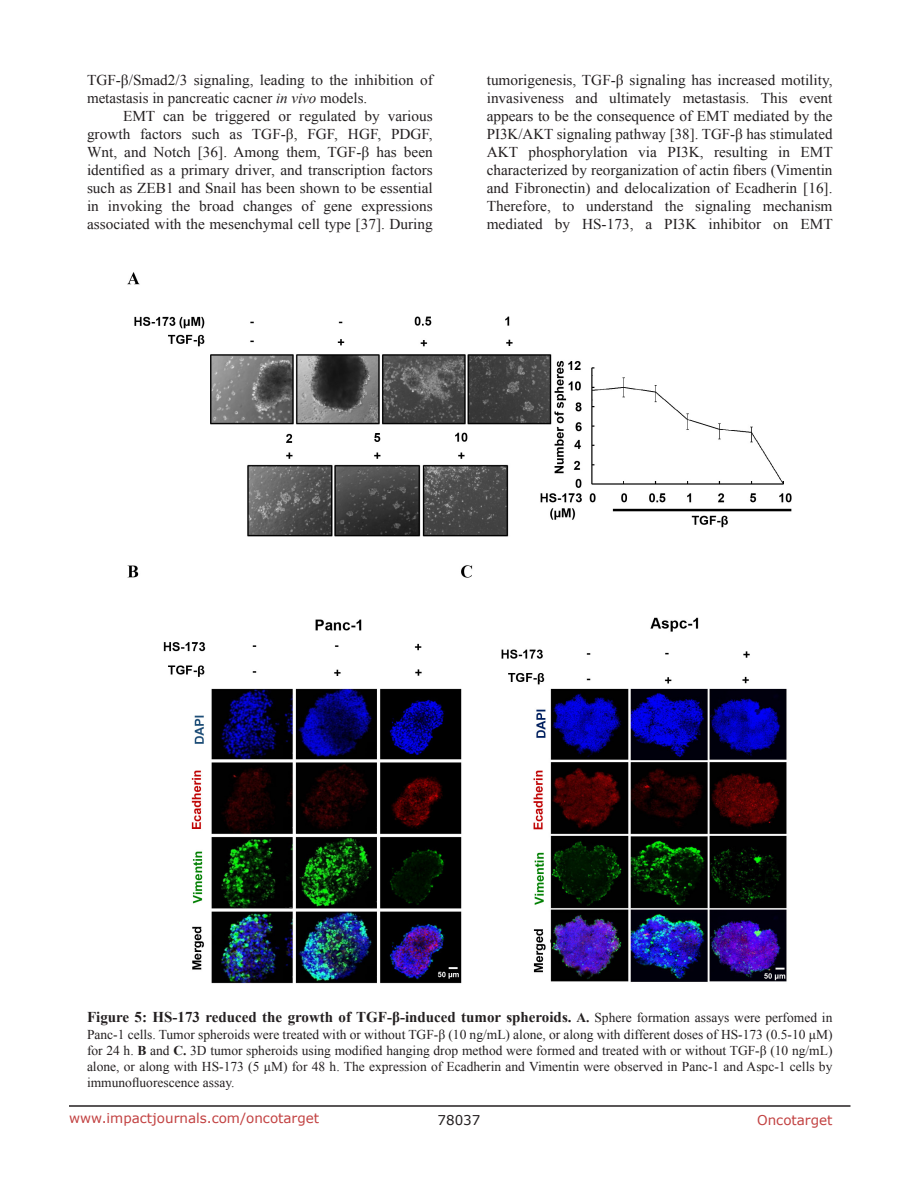
<style>
.page{position:relative;width:918px;height:1188px;background:#fff}
.page>*{position:absolute;margin:0;border:0;box-sizing:border-box;transform-origin:0 0}
.BodyText{font:15px/18px "Times New Roman";color:#231f20;text-align:justify}
.figuretext{font:700 15px "Times New Roman";color:#231f20}
.figuretext-2{font:13.5px/16.2px "Times New Roman";color:#231f20;text-align:justify}
.t1{font:13.5px "Verdana";color:#c24141}
.t2{font:13.5px "Verdana";color:#231f20}
.s1{font-style:italic}
.s2{font-size:13.5px}
.s3{font-weight:400;font-size:13.5px}
.s4{font-weight:700}
</style>
<div class="page">
<hr style="left:69px;top:1105px;width:781px;height:2px;background:#231f20">
<img style="left:127px;top:272px;width:665px;height:712px">
<p class="BodyText" style="left:87px;top:71px;width:347px">TGF-β/Smad2/3 signaling, leading to the inhibition of metastasis in pancreatic cacner <span class="s1">in vivo</span> models.</p>
<p class="BodyText" style="left:87px;top:107px;width:347px;text-indent:36px">EMT can be triggered or regulated by various growth factors such as TGF-β, FGF, HGF, PDGF, Wnt, and Notch [36]. Among them, TGF-β has been identified as a primary driver, and transcription factors such as ZEB1 and Snail has been shown to be essential in invoking the broad changes of gene expressions associated with the mesenchymal cell type [37]. During</p>
<p class="BodyText" style="left:487px;top:71px;width:348px">tumorigenesis, TGF-β signaling has increased motility, invasiveness and ultimately metastasis. This event appears to be the consequence of EMT mediated by the PI3K/AKT signaling pathway [38]. TGF-β has stimulated AKT phosphorylation via PI3K, resulting in EMT characterized by reorganization of actin fibers (Vimentin and Fibronectin) and delocalization of Ecadherin [16].<br>Therefore, to understand the signaling mechanism mediated by HS-173, a PI3K inhibitor on EMT</p>
<p class="figuretext" style="left:87px;top:1007px;width:747px">Figure 5: HS-173 reduced the growth of TGF-β-induced tumor spheroids. <span class="s2">A.</span> <span class="s3">Sphere formation assays were perfomed in</span></p>
<p class="figuretext-2" style="left:87px;top:1026px;width:747px">Panc-1 cells. Tumor spheroids were treated with or without TGF-β (10 ng/mL) alone, or along with different doses of HS-173 (0.5-10 μM) for 24 h. <span class="s4">B</span> and <span class="s4">C.</span> 3D tumor spheroids using modified hanging drop method were formed and treated with or without TGF-β (10 ng/mL) alone, or along with HS-173 (5 μM) for 48 h. The expression of Ecadherin and Vimentin were observed in Panc-1 and Aspc-1 cells by immunofluorescence assay.</p>
<p class="t1" style="left:69px;top:1109px;width:252px">www.impactjournals.com/oncotarget</p>
<p class="t2" style="left:438px;top:1111px;width:44px">78037</p>
<p class="t1" style="left:757px;top:1111px;width:77px">Oncotarget</p>
</div>
